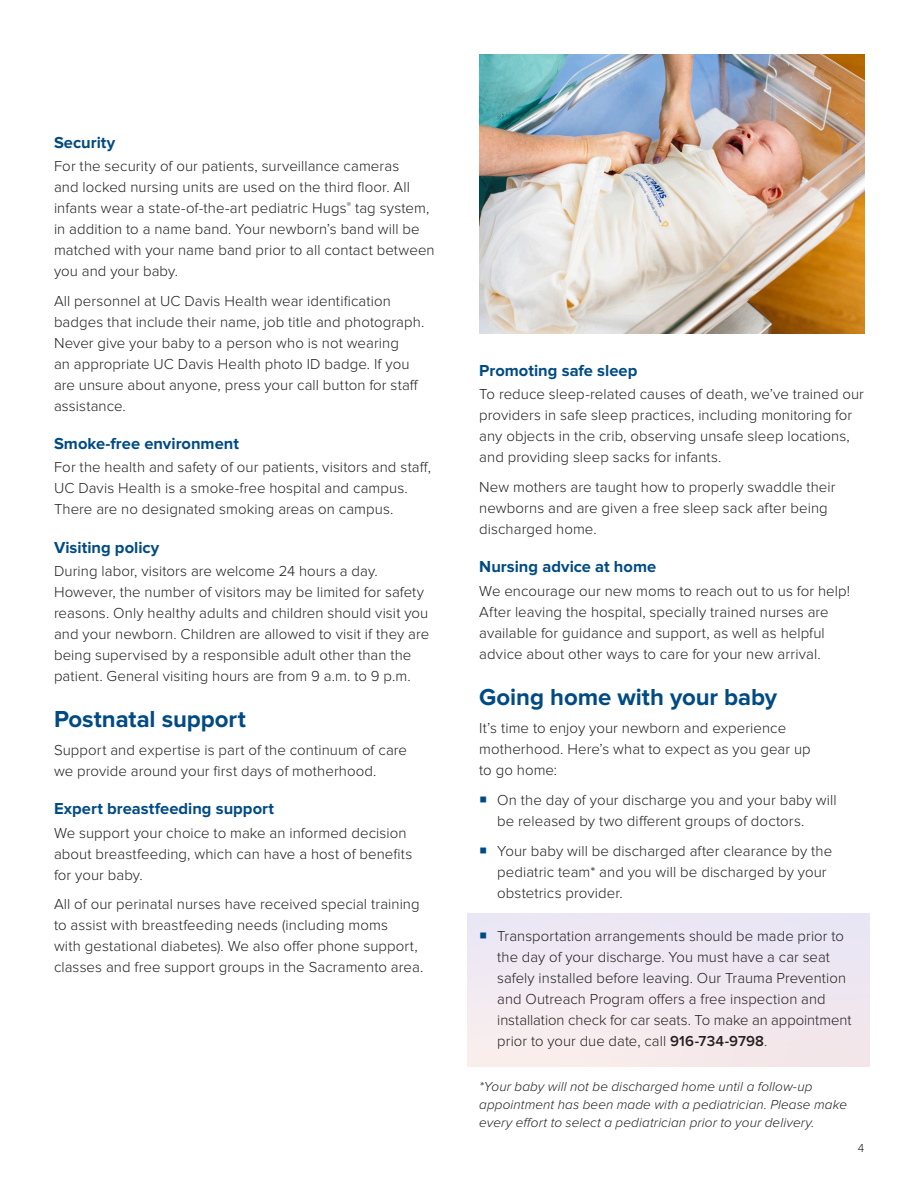
<style>
.page{position:relative;width:918px;height:1188px;background:#fff}
.page>*{position:absolute;margin:0;border:0;box-sizing:border-box;transform-origin:0 0}
.Sub_16{font:700 24px "Proxima Nova";letter-spacing:-.005em;color:#004b84}
.subhead{font:700 16.5px "Proxima Nova";color:#004b84}
.body_text{font:300 15px/21px "Proxima Nova";letter-spacing:.005em;color:#231f20}
.body_list{font:300 15px/21px "Proxima Nova";letter-spacing:.005em;color:#231f20}
.Intro_sub_copy{font:italic 300 13.5px/18px "Proxima Nova";letter-spacing:.01em;color:#231f20}
.t1{font:300 12px "Proxima Nova";color:#231f20}
.s1{color:#004b84}
.s2{font-weight:600}
</style>
<div class="page">
<img style="left:479px;top:54px;width:385px;height:280px">
<p class="subhead" style="left:54px;top:133px;width:63px">Security</p>
<p class="body_text" style="left:54px;top:156px;width:382px">For the security of our patients, surveillance cameras<br>and locked nursing units are used on the third floor. All infants wear a state-of-the-art pediatric Hugs<sup>®</sup> tag system, in addition to a name band. Your newborn’s band will be matched with your name band prior to all contact between you and your baby.</p>
<p class="body_text" style="left:54px;top:291px;width:372px">All personnel at UC Davis Health wear identification badges that include their name, job title and photograph.<br>Never give your baby to a person who is not wearing<br>an appropriate UC Davis Health photo ID badge. If you are unsure about anyone, press your call button for staff assistance.</p>
<p class="subhead" style="left:54px;top:434px;width:186px">Smoke-free environment</p>
<p class="body_text" style="left:54px;top:458px;width:378px">For the health and safety of our patients, visitors and staff,<br>UC Davis Health is a smoke-free hospital and campus.<br>There are no designated smoking areas on campus.</p>
<p class="subhead" style="left:54px;top:538px;width:107px">Visiting policy</p>
<p class="body_text" style="left:54px;top:561px;width:377px">During labor, visitors are welcome 24 hours a day.<br>However, the number of visitors may be limited for safety reasons. Only healthy adults and children should visit you and your newborn. Children are allowed to visit if they are being supervised by a responsible adult other than the patient. General visiting hours are from 9 a.m. to 9 p.m.</p>
<p class="Sub_16" style="left:54px;top:706px;width:193px">Postnatal support</p>
<p class="body_text" style="left:54px;top:740px;width:355px">Support and expertise is part of the continuum of care we provide around your first days of motherhood.</p>
<p class="subhead" style="left:54px;top:799px;width:222px">Expert breastfeeding support</p>
<p class="body_text" style="left:54px;top:823px;width:360px">We support your choice to make an informed decision about breastfeeding, which can have a host of benefits for your baby.</p>
<p class="body_text" style="left:54px;top:895px;width:371px">All of our perinatal nurses have received special training to assist with breastfeeding needs (including moms<br>with gestational diabetes). We also offer phone support, classes and free support groups in the Sacramento area.</p>
<p class="subhead" style="left:479px;top:361px;width:160px">Promoting safe sleep</p>
<p class="body_text" style="left:479px;top:384px;width:386px">To reduce sleep-related causes of death, we’ve trained our providers in safe sleep practices, including monitoring for any objects in the crib, observing unsafe sleep locations, and providing sleep sacks for infants.</p>
<p class="body_text" style="left:479px;top:477px;width:358px">New mothers are taught how to properly swaddle their newborns and are given a free sleep sack after being discharged home.</p>
<p class="subhead" style="left:479px;top:557px;width:179px">Nursing advice at home</p>
<p class="body_text" style="left:479px;top:581px;width:372px">We encourage our new moms to reach out to us for help!<br>After leaving the hospital, specially trained nurses are available for guidance and support, as well as helpful advice about other ways to care for your new arrival.</p>
<p class="Sub_16" style="left:479px;top:683px;width:299px">Going home with your baby</p>
<p class="body_text" style="left:479px;top:718px;width:333px">It’s time to enjoy your newborn and experience motherhood. Here’s what to expect as you gear up to go home:</p>
<p class="body_list" style="left:497px;top:790px;width:341px;text-indent:-18px"><span class="s1">○</span> On the day of your discharge you and your baby will be released by two different groups of doctors.</p>
<p class="body_list" style="left:497px;top:841px;width:336px;text-indent:-18px"><span class="s1">○</span> Your baby will be discharged after clearance by the pediatric team* and you will be discharged by your obstetrics provider.</p>
<p class="body_list" style="left:497px;top:926px;width:356px;text-indent:-18px"><span class="s1">○</span> Transportation arrangements should be made prior to the day of your discharge. You must have a car seat safely installed before leaving. Our Trauma Prevention and Outreach Program offers a free inspection and installation check for car seats. To make an appointment prior to your due date, call <span class="s2">916-734-9798</span>.</p>
<p class="Intro_sub_copy" style="left:479px;top:1078px;width:369px">*Your baby will not be discharged home until a follow-up appointment has been made with a pediatrician. Please make every effort to select a pediatrician prior to your delivery.</p>
<p class="t1" style="left:858px;top:1142px;width:8px">4</p>
</div>
